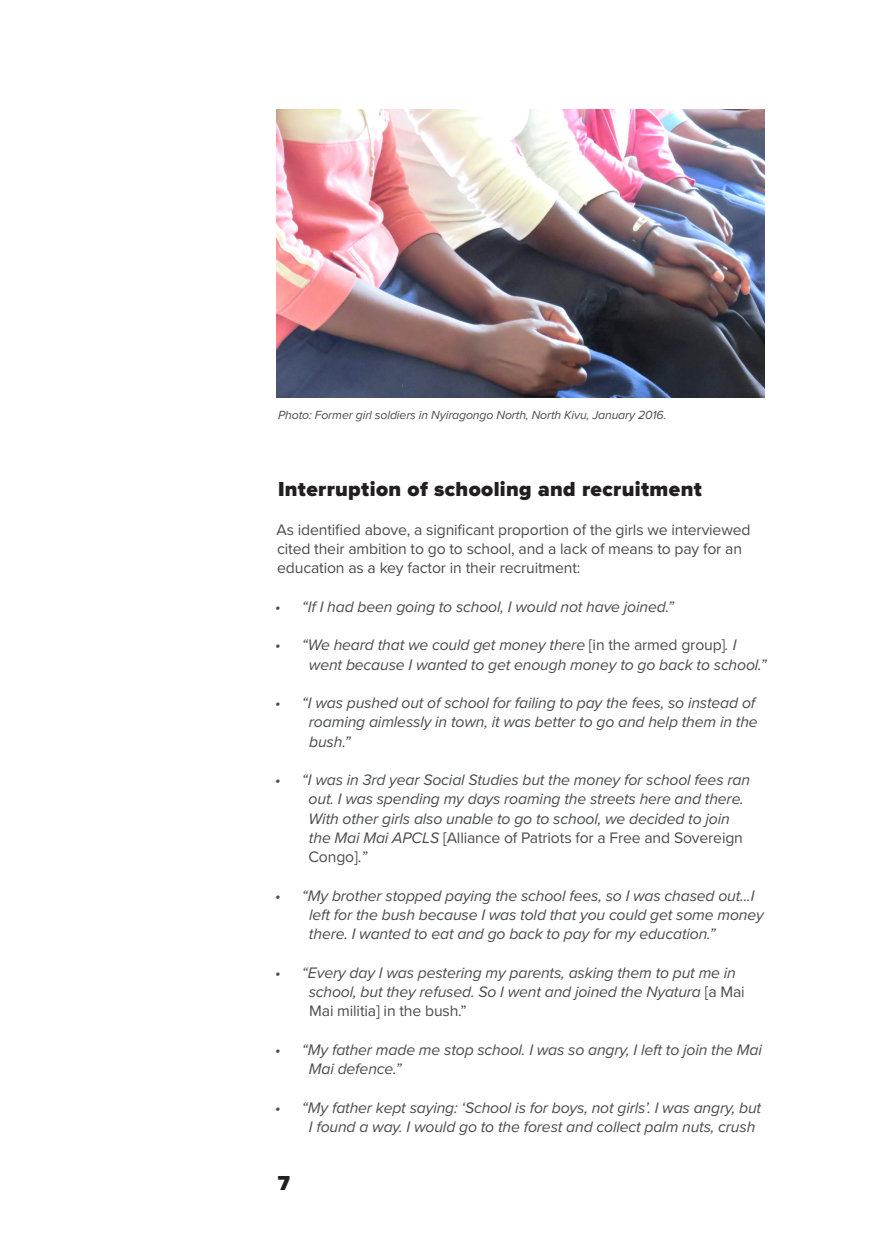
<style>
.page{position:relative;width:874px;height:1241px;background:#fff}
.page>*{position:absolute;margin:0;border:0;box-sizing:border-box;transform-origin:0 0}
.CSI_basic_text_headl{font:900 21px "Proxima Nova";letter-spacing:.02em;color:#231f20}
.t1{font:italic 15.75px/19.2px "Proxima Nova";letter-spacing:-.01em;color:#4b4c4d}
.CSI_basic_text{font:15.75px/19.2px "Proxima Nova";letter-spacing:-.01em;color:#4b4c4d}
.CSI_basic_text-2{font:italic 12.25px "Proxima Nova";letter-spacing:-.01em;color:#4b4c4d}
.s1{font-style:normal}
</style>
<div class="page">
<img style="left:277px;top:109px;width:487px;height:288px">
<p class="CSI_basic_text-2" style="left:278px;top:407px;width:390px">Photo: Former girl soldiers in Nyiragongo North, North Kivu, January 2016.</p>
<p class="CSI_basic_text_headl" style="left:278px;top:476px;width:425px">Interruption of schooling and recruitment</p>
<p class="CSI_basic_text" style="left:276px;top:520px;width:475px">As identified above, a significant proportion of the girls we interviewed cited their ambition to go to school, and a lack of means to pay for an education as a key factor in their recruitment:</p>
<p class="t1" style="left:275px;top:597px;width:400px">• “If I had been going to school, I would not have joined.”</p>
<p class="t1" style="left:309px;top:635px;width:459px;text-indent:-34px">• “We heard that we could get money there <span class="s1">[in the armed group]</span>. I went because I wanted to get enough money to go back to school.”</p>
<p class="t1" style="left:309px;top:693px;width:450px;text-indent:-34px">• “I was pushed out of school for failing to pay the fees, so instead of roaming aimlessly in town, it was better to go and help them in the bush.”</p>
<p class="t1" style="left:308px;top:770px;width:443px;text-indent:-33px">• “I was in 3rd year Social Studies but the money for school fees ran out. I was spending my days roaming the streets here and there.<br>With other girls also unable to go to school, we decided to join the Mai Mai APCLS <span class="s1">[Alliance of Patriots for a Free and Sovereign Congo].</span>”</p>
<p class="t1" style="left:309px;top:886px;width:456px;text-indent:-34px">• “My brother stopped paying the school fees, so I was chased out...I left for the bush because I was told that you could get some money there. I wanted to eat and go back to pay for my education.”</p>
<p class="t1" style="left:308px;top:963px;width:437px;text-indent:-34px">• “Every day I was pestering my parents, asking them to put me in school, but they refused. So I went and joined the Nyatura <span class="s1">[a Mai<br>Mai militia] in the bush.”</span></p>
<p class="t1" style="left:309px;top:1040px;width:454px;text-indent:-34px">• “My father made me stop school. I was so angry, I left to join the Mai<br>Mai defence.”</p>
<p class="t1" style="left:309px;top:1097px;width:453px;text-indent:-34px">• “My father kept saying: ‘School is for boys, not girls’. I was angry, but<br>I found a way. I would go to the forest and collect palm nuts, crush</p>
<h1 class="CSI_basic_text_headl" style="left:278px;top:1169px;width:14px">7</h1>
</div>
